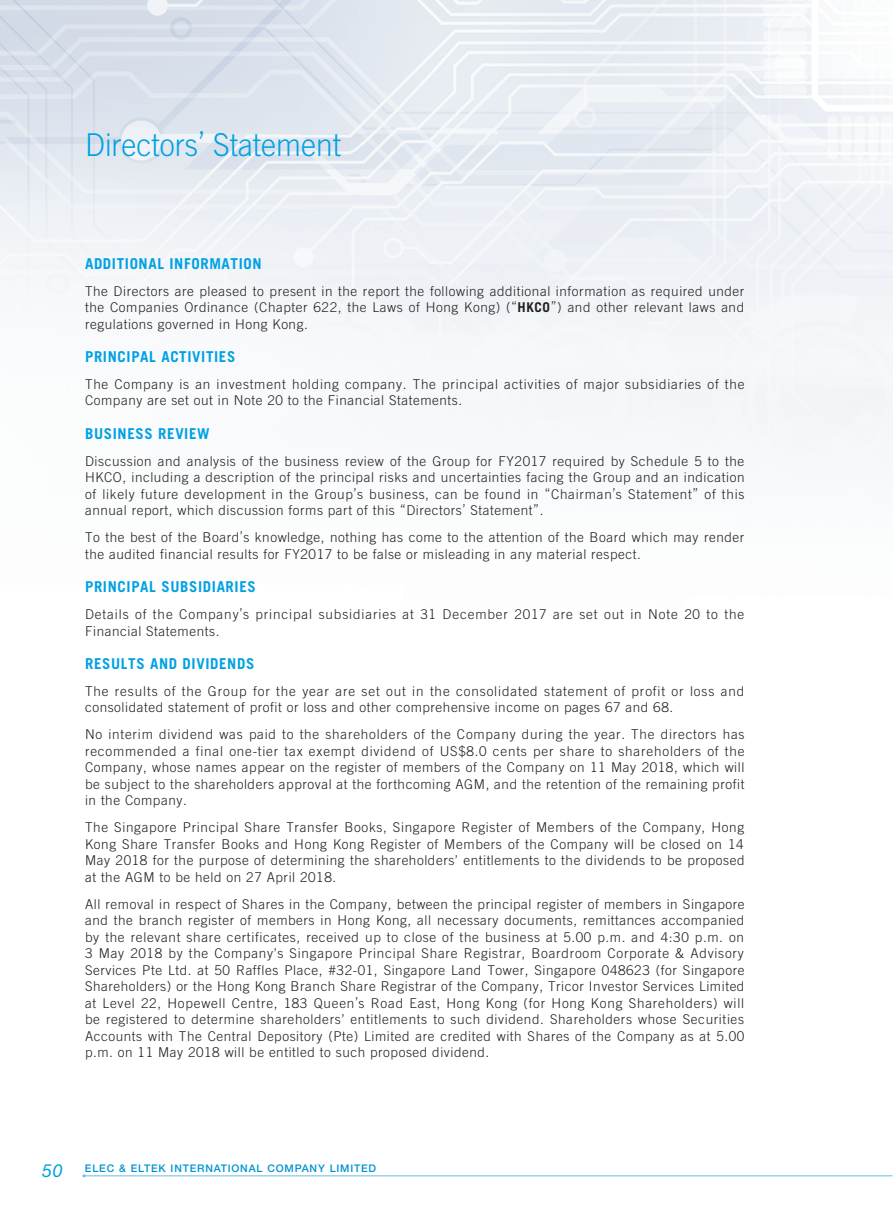
<style>
.page{position:relative;width:893px;height:1212px;background:#fff}
.page>*{position:absolute;margin:0;border:0;box-sizing:border-box;transform-origin:0 0}
.t1{font:300 31.5px "Trade Gothic LT Std";color:#00a1e3;scale:.95 1}
._3__標題{font:700 15px "Trade Gothic LT Std";letter-spacing:.04em;color:#00a1e3}
._1__內文{font:300 13.5px/16.5px "Trade Gothic LT Std";letter-spacing:.04em;color:#231f20;text-align:justify}
._1__內文-2{font:300 13.5px/16.5px "Trade Gothic LT Std";letter-spacing:.065em;color:#231f20}
._1__內文-3{font:300 13.5px/16.5px "Trade Gothic LT Std";letter-spacing:.06em;color:#231f20}
.t2{font:500 10.5px "Helvetica Neue LT Std";letter-spacing:.08em;color:#0093d0}
.s1{font-weight:700}
.s2{font-weight:400;font-style:italic;font-size:18px;color:#00a3d9}
</style>
<div class="page">
<img style="left:0;top:0;width:892px;height:1178px">
<div style="left:0;top:1162px;width:63px;height:50px;background:#fff"></div>
<hr style="left:84px;top:1175px;width:808px;height:1px;background:#6bbde5">
<h1 class="t1" style="left:85px;top:126px;width:271px">Directors’ Statement</h1>
<p class="_3__標題" style="left:85px;top:254px;width:178px">ADDITIONAL INFORMATION</p>
<p class="_1__內文" style="left:85px;top:282px;width:661px">The Directors are pleased to present in the report the following additional information as required under the Companies Ordinance (Chapter 622, the Laws of Hong Kong) (“<span class="s1">HKCO</span>”) and other relevant laws and regulations governed in Hong Kong.</p>
<p class="_3__標題" style="left:85px;top:347px;width:152px">PRINCIPAL ACTIVITIES</p>
<p class="_1__內文-3" style="left:85px;top:376px;width:661px">The Company is an investment holding company. The principal activities of major subsidiaries of the<br>Company are set out in Note 20 to the Financial Statements.</p>
<p class="_3__標題" style="left:85px;top:424px;width:126px">BUSINESS REVIEW</p>
<p class="_1__內文" style="left:85px;top:452px;width:661px">Discussion and analysis of the business review of the Group for FY2017 required by Schedule 5 to the HKCO, including a description of the principal risks and uncertainties facing the Group and an indication of likely future development in the Group’s business, can be found in “Chairman’s Statement” of this annual report, which discussion forms part of this “Directors’ Statement”.</p>
<p class="_1__內文" style="left:85px;top:529px;width:661px">To the best of the Board’s knowledge, nothing has come to the attention of the Board which may render the audited financial results for FY2017 to be false or misleading in any material respect.</p>
<p class="_3__標題" style="left:85px;top:577px;width:172px">PRINCIPAL SUBSIDIARIES</p>
<p class="_1__內文-2" style="left:85px;top:606px;width:661px">Details of the Company’s principal subsidiaries at 31 December 2017 are set out in Note 20 to the<br>Financial Statements.</p>
<p class="_3__標題" style="left:85px;top:654px;width:171px">RESULTS AND DIVIDENDS</p>
<p class="_1__內文-2" style="left:85px;top:682px;width:661px">The results of the Group for the year are set out in the consolidated statement of profit or loss and consolidated statement of profit or loss and other comprehensive income on pages 67 and 68.</p>
<p class="_1__內文" style="left:85px;top:726px;width:661px">No interim dividend was paid to the shareholders of the Company during the year. The directors has recommended a final one-tier tax exempt dividend of US$8.0 cents per share to shareholders of the Company, whose names appear on the register of members of the Company on 11 May 2018, which will be subject to the shareholders approval at the forthcoming AGM, and the retention of the remaining profit in the Company.</p>
<p class="_1__內文" style="left:85px;top:819px;width:661px">The Singapore Principal Share Transfer Books, Singapore Register of Members of the Company, Hong Kong Share Transfer Books and Hong Kong Register of Members of the Company will be closed on 14<br>May 2018 for the purpose of determining the shareholders’ entitlements to the dividends to be proposed at the AGM to be held on 27 April 2018.</p>
<p class="_1__內文" style="left:85px;top:895px;width:661px">All removal in respect of Shares in the Company, between the principal register of members in Singapore and the branch register of members in Hong Kong, all necessary documents, remittances accompanied by the relevant share certificates, received up to close of the business at 5.00 p.m. and 4:30 p.m. on 3 May 2018 by the Company’s Singapore Principal Share Registrar, Boardroom Corporate &amp; Advisory Services Pte Ltd. at 50 Raffles Place, #32-01, Singapore Land Tower, Singapore 048623 (for Singapore Shareholders) or the Hong Kong Branch Share Registrar of the Company, Tricor Investor Services Limited at Level 22, Hopewell Centre, 183 Queen’s Road East, Hong Kong (for Hong Kong Shareholders) will be registered to determine shareholders’ entitlements to such dividend. Shareholders whose Securities Accounts with The Central Depository (Pte) Limited are credited with Shares of the Company as at 5.00 p.m. on 11 May 2018 will be entitled to such proposed dividend.</p>
<p class="t2" style="left:42px;top:1162px;width:335px"><span class="s2">50</span> ELEC &amp; ELTEK INTERNATIONAL COMPANY LIMITED</p>
</div>
